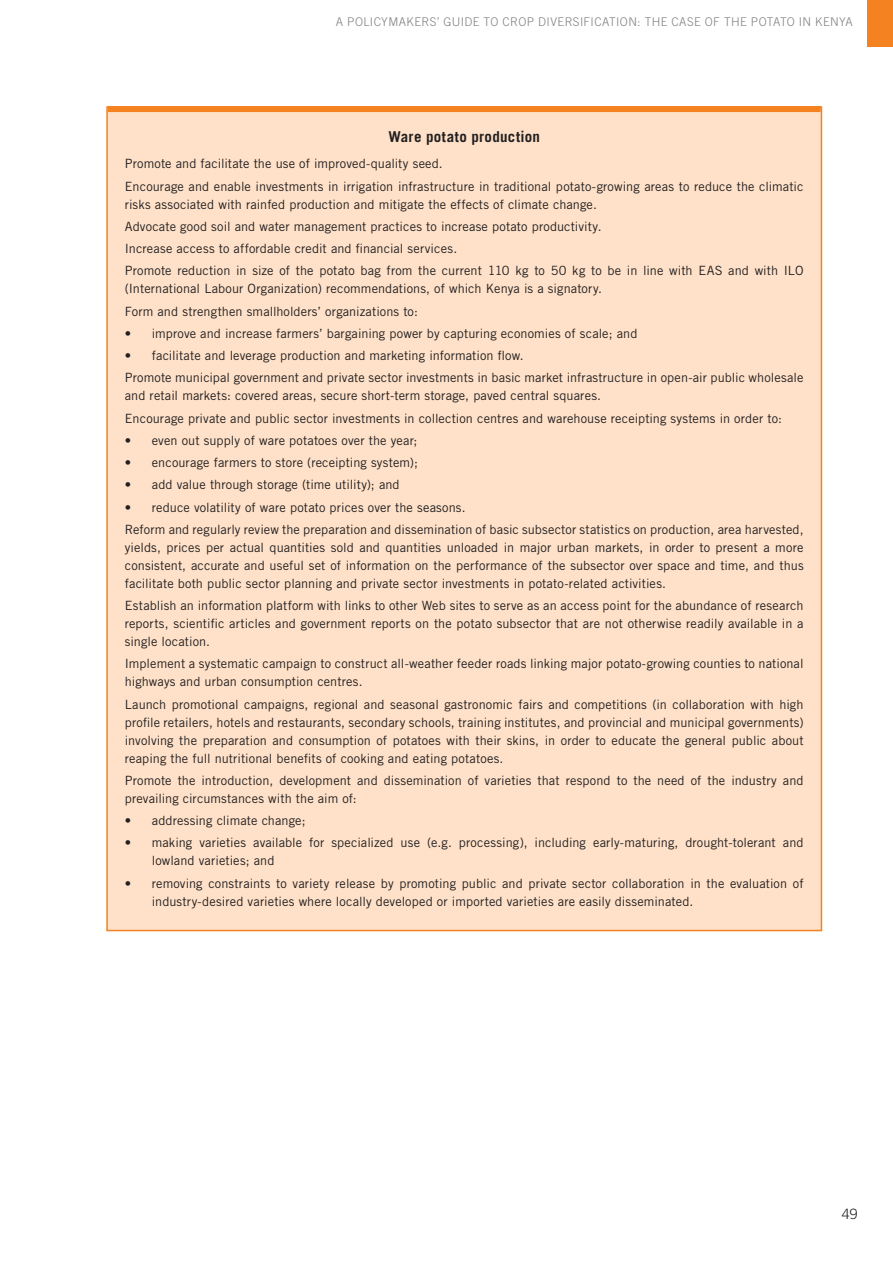
<style>
.page{position:relative;width:893px;height:1263px;background:#fff}
.page>*{position:absolute;margin:0;border:0;box-sizing:border-box;transform-origin:0 0}
.T_box{font:700 15px "Trade Gothic LT";letter-spacing:.02em;color:#231f20}
.t1{font:300 14.25px "Trade Gothic LT";color:#231f20}
.Text_box{font:12.75px/18px "Trade Gothic LT";letter-spacing:.01em;color:#231f20}
.t2{font:300 12px "Trade Gothic LT";letter-spacing:.035em;color:#808285}
</style>
<div class="page">
<div style="left:867px;top:0;width:26px;height:47px;background:#f58220"></div>
<div style="left:107px;top:107px;width:714px;height:823px;background:#fee1c8"></div>
<div style="left:108px;top:106px;width:713px;height:6px;background:#f58220"></div>
<p class="t2" style="left:336px;top:15px;width:519px">A POLICYMAKERS’ GUIDE TO CROP DIVERSIFICATION: THE CASE OF THE POTATO IN KENYA</p>
<p class="T_box" style="left:388px;top:127px;width:153px">Ware potato production</p>
<p class="Text_box" style="left:125px;top:155px;width:319px">Promote and facilitate the use of improved-quality seed.</p>
<p class="Text_box" style="left:125px;top:177px;width:680px">Encourage and enable investments in irrigation infrastructure in traditional potato-growing areas to reduce the climatic risks associated with rainfed production and mitigate the effects of climate change.</p>
<p class="Text_box" style="left:125px;top:217px;width:478px">Advocate good soil and water management practices to increase potato productivity.</p>
<p class="Text_box" style="left:125px;top:239px;width:334px">Increase access to affordable credit and financial services.</p>
<p class="Text_box" style="left:125px;top:262px;width:680px">Promote reduction in size of the potato bag from the current 110 kg to 50 kg to be in line with EAS and with ILO (International Labour Organization) recommendations, of which Kenya is a signatory.</p>
<p class="Text_box" style="left:125px;top:302px;width:295px">Form and strengthen smallholders’ organizations to:</p>
<p class="Text_box" style="left:125px;top:324px;width:514px">• improve and increase farmers’ bargaining power by capturing economies of scale; and</p>
<p class="Text_box" style="left:125px;top:346px;width:400px">• facilitate and leverage production and marketing information flow.</p>
<p class="Text_box" style="left:125px;top:369px;width:680px">Promote municipal government and private sector investments in basic market infrastructure in open-air public wholesale and retail markets: covered areas, secure short-term storage, paved central squares.</p>
<p class="Text_box" style="left:125px;top:409px;width:659px">Encourage private and public sector investments in collection centres and warehouse receipting systems in order to:</p>
<p class="Text_box" style="left:125px;top:431px;width:294px">• even out supply of ware potatoes over the year;</p>
<p class="Text_box" style="left:125px;top:453px;width:295px">• encourage farmers to store (receipting system);</p>
<p class="Text_box" style="left:125px;top:476px;width:276px">• add value through storage (time utility); and</p>
<p class="Text_box" style="left:125px;top:498px;width:342px">• reduce volatility of ware potato prices over the seasons.</p>
<p class="Text_box" style="left:125px;top:520px;width:680px;text-align:justify">Reform and regularly review the preparation and dissemination of basic subsector statistics on production, area harvested, yields, prices per actual quantities sold and quantities unloaded in major urban markets, in order to present a more consistent, accurate and useful set of information on the performance of the subsector over space and time, and thus facilitate both public sector planning and private sector investments in potato-related activities.</p>
<p class="Text_box" style="left:125px;top:596px;width:680px;text-align:justify">Establish an information platform with links to other Web sites to serve as an access point for the abundance of research reports, scientific articles and government reports on the potato subsector that are not otherwise readily available in a single location.</p>
<p class="Text_box" style="left:125px;top:655px;width:680px">Implement a systematic campaign to construct all-weather feeder roads linking major potato-growing counties to national highways and urban consumption centres.</p>
<p class="Text_box" style="left:125px;top:695px;width:680px;text-align:justify">Launch promotional campaigns, regional and seasonal gastronomic fairs and competitions (in collaboration with high profile retailers, hotels and restaurants, secondary schools, training institutes, and provincial and municipal governments) involving the preparation and consumption of potatoes with their skins, in order to educate the general public about reaping the full nutritional benefits of cooking and eating potatoes.</p>
<p class="Text_box" style="left:125px;top:771px;width:680px">Promote the introduction, development and dissemination of varieties that respond to the need of the industry and prevailing circumstances with the aim of:</p>
<p class="Text_box" style="left:125px;top:811px;width:182px">• addressing climate change;</p>
<p class="Text_box" style="left:152px;top:834px;width:653px;text-indent:-27px">• making varieties available for specialized use (e.g. processing), including early-maturing, drought-tolerant and lowland varieties; and</p>
<p class="Text_box" style="left:152px;top:874px;width:653px;text-indent:-27px">• removing constraints to variety release by promoting public and private sector collaboration in the evaluation of industry-desired varieties where locally developed or imported varieties are easily disseminated.</p>
<p class="t1" style="left:842px;top:1205px;width:17px">49</p>
</div>
